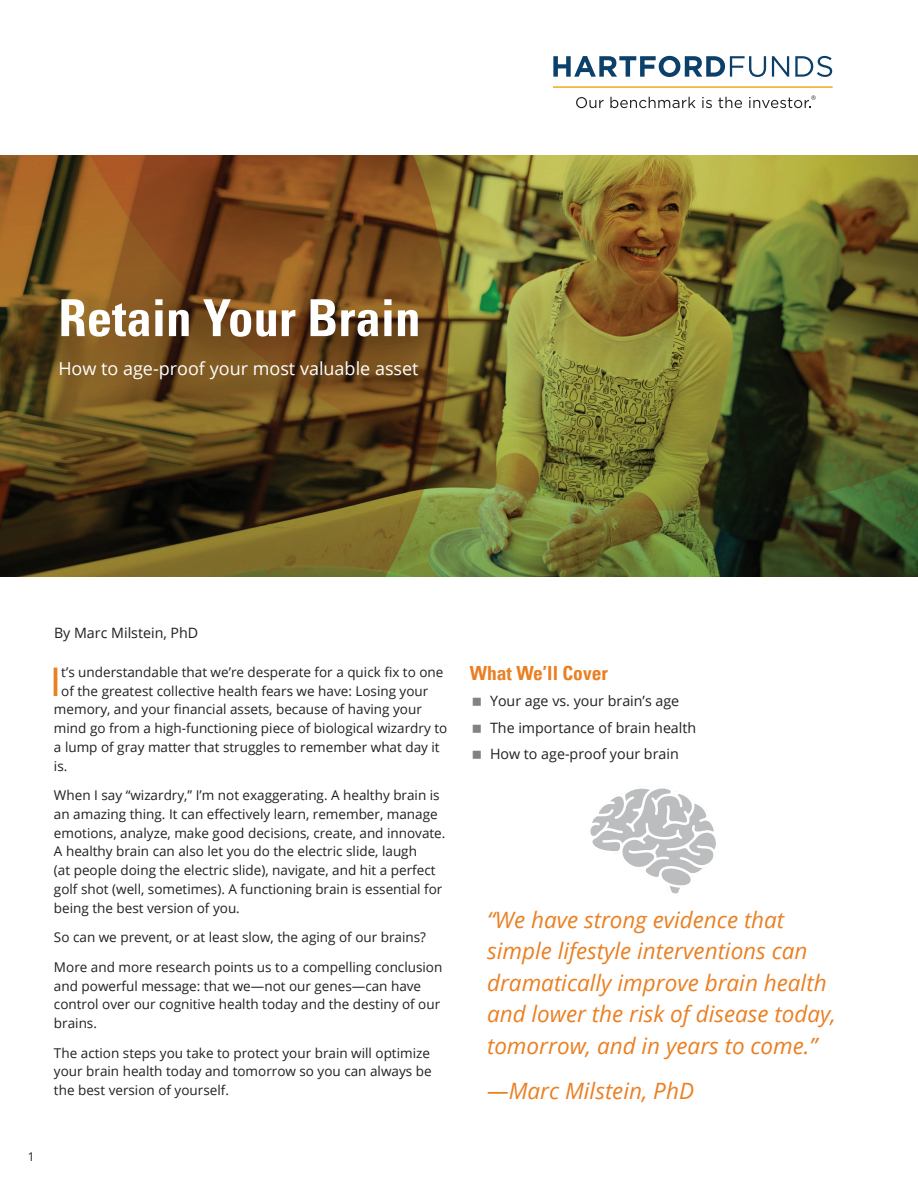
<style>
.page{position:relative;width:918px;height:1188px;background:#fff}
.page>*{position:absolute;margin:0;border:0;box-sizing:border-box;transform-origin:0 0}
.t1{font:700 condensed 51px "Univers LT Pro";color:#fff}
.t2{font:condensed 39.45px "Univers LT Pro";color:#ea8023}
.t3{font:italic 22.5px/31.5px "Open Sans";color:#ea8023}
.t4{font:700 condensed 19.5px "Univers LT Pro";color:#ea8023}
.t5{font:18px "Open Sans";color:#fff}
.t6{font:14.25px/26.2px "Open Sans";color:#231f20}
.t7{font:13.5px/18.8px "Open Sans";color:#231f20}
.t8{font:12px "Open Sans";color:#231f20}
</style>
<div class="page">
<img style="left:0;top:156px;width:918px;height:421px">
<svg style="left:553px;top:56px;width:213px;height:21px"></svg>
<svg style="left:772px;top:56px;width:17px;height:21px"></svg>
<svg style="left:795px;top:56px;width:37px;height:21px"></svg>
<hr style="left:553px;top:86px;width:280px;height:2px;background:#f4a81c">
<svg style="left:576px;top:97px;width:28px;height:11px"></svg>
<svg style="left:610px;top:97px;width:86px;height:11px"></svg>
<svg style="left:702px;top:97px;width:10px;height:11px"></svg>
<svg style="left:718px;top:97px;width:24px;height:11px"></svg>
<svg style="left:749px;top:95px;width:67px;height:13px"></svg>
<svg style="left:590px;top:788px;width:126px;height:106px"></svg>
<h1 class="t1" style="left:58px;top:287px;width:364px">Retain Your Brain</h1>
<h3 class="t5" style="left:58px;top:356px;width:362px">How to age-proof your most valuable asset</h3>
<p class="t8" style="left:28px;top:1148px;width:8px">1</p>
<p class="t6" style="left:54px;top:619px;width:146px">By Marc Milstein, PhD</p>
<h2 class="t2" style="left:50px;top:657px;width:12px">I</h2>
<p class="t7" style="left:61px;top:662px;width:384px">t’s understandable that we’re desperate for a quick fix to one</p>
<p class="t7" style="left:61px;top:681px;width:369px">of the greatest collective health fears we have: Losing your</p>
<p class="t7" style="left:54px;top:700px;width:369px">memory, and your financial assets, because of having your</p>
<p class="t7" style="left:54px;top:719px;width:395px">mind go from a high-functioning piece of biological wizardry to</p>
<p class="t7" style="left:54px;top:737px;width:387px">a lump of gray matter that struggles to remember what day it</p>
<p class="t7" style="left:54px;top:756px;width:15px">is.</p>
<p class="t7" style="left:54px;top:786px;width:393px">When I say “wizardry,” I’m not exaggerating. A healthy brain is an amazing thing. It can effectively learn, remember, manage emotions, analyze, make good decisions, create, and innovate.<br>A healthy brain can also let you do the electric slide, laugh<br>(at people doing the electric slide), navigate, and hit a perfect golf shot (well, sometimes). A functioning brain is essential for being the best version of you.</p>
<p class="t7" style="left:54px;top:922px;width:390px;line-height:29.5px">So can we prevent, or at least slow, the aging of our brains?<br>More and more research points us to a compelling conclusion</p>
<p class="t7" style="left:54px;top:976px;width:388px">and powerful message: that we—not our genes—can have control over our cognitive health today and the destiny of our brains.</p>
<p class="t7" style="left:54px;top:1043px;width:379px">The action steps you take to protect your brain will optimize your brain health today and tomorrow so you can always be the best version of yourself.</p>
<h3 class="t4" style="left:470px;top:661px;width:140px">What We’ll Cover</h3>
<p class="t6" style="left:490px;top:688px;width:208px">Your age vs. your brain’s age<br>The importance of brain health<br>How to age-proof your brain</p>
<h3 class="t3" style="left:487px;top:903px;width:350px">“We have strong evidence that simple lifestyle interventions can dramatically improve brain health and lower the risk of disease today, tomorrow, and in years to come.”</h3>
<h3 class="t3" style="left:487px;top:1074px;width:208px">—Marc Milstein, PhD</h3>
</div>
